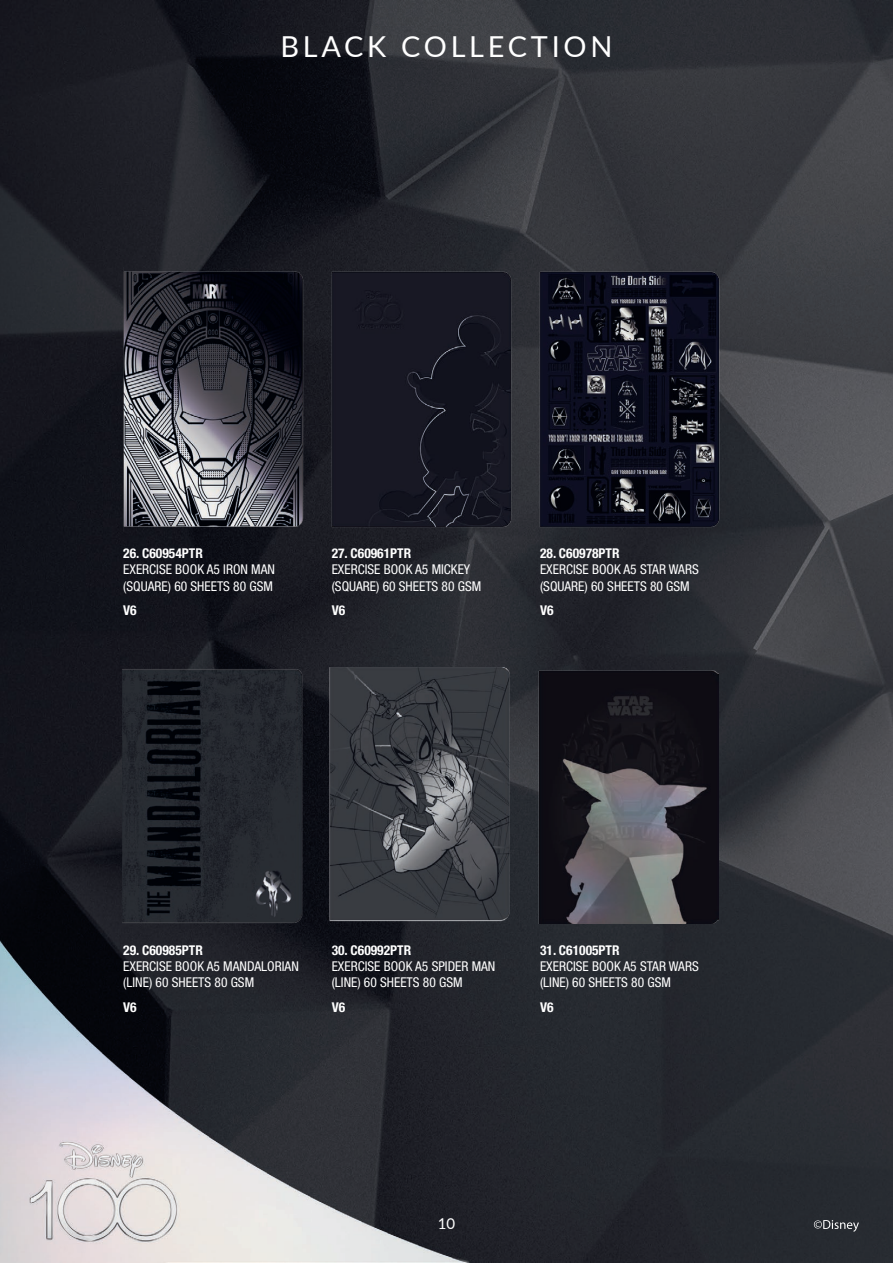
<style>
.page{position:relative;width:893px;height:1263px;background:#fff}
.page>*{position:absolute;margin:0;border:0;box-sizing:border-box;transform-origin:0 0}
.t1{font:28.95px "Lato";letter-spacing:.13em;color:#fff}
.t2{font:15px "Lato";color:#fff}
.t3{font:condensed 13.5px/16.2px "Helvetica Neue LT Std";color:#fff}
.t4{font:700 condensed 13.5px "Helvetica Neue LT Std";color:#fff}
</style>
<div class="page">
<img style="left:0;top:0;width:893px;height:1263px">
<img style="left:93px;top:247px;width:650px;height:319px">
<img style="left:123px;top:667px;width:596px;height:257px">
<svg style="left:814px;top:1220px;width:45px;height:12px"></svg>
<h1 class="t1" style="left:280px;top:26px;width:334px">BLACK COLLECTION</h1>
<p class="t4" style="left:123px;top:545px;width:81px">26. C60954PTR</p>
<p class="t3" style="left:123px;top:561px;width:153px">EXERCISE BOOK A5 IRON MAN (SQUARE) 60 SHEETS 80 GSM</p>
<p class="t4" style="left:123px;top:602px;width:15px">V6</p>
<p class="t4" style="left:332px;top:545px;width:81px">27. C60961PTR</p>
<p class="t3" style="left:332px;top:561px;width:151px">EXERCISE BOOK A5 MICKEY (SQUARE) 60 SHEETS 80 GSM</p>
<p class="t4" style="left:332px;top:602px;width:15px">V6</p>
<p class="t4" style="left:540px;top:545px;width:81px">28. C60978PTR</p>
<p class="t3" style="left:540px;top:561px;width:160px">EXERCISE BOOK A5 STAR WARS (SQUARE) 60 SHEETS 80 GSM</p>
<p class="t4" style="left:540px;top:602px;width:15px">V6</p>
<p class="t4" style="left:123px;top:942px;width:81px">29. C60985PTR</p>
<p class="t3" style="left:123px;top:958px;width:177px">EXERCISE BOOK A5 MANDALORIAN (LINE) 60 SHEETS 80 GSM</p>
<p class="t4" style="left:123px;top:999px;width:15px">V6</p>
<p class="t4" style="left:332px;top:942px;width:81px">30. C60992PTR</p>
<p class="t3" style="left:332px;top:958px;width:165px">EXERCISE BOOK A5 SPIDER MAN (LINE) 60 SHEETS 80 GSM</p>
<p class="t4" style="left:332px;top:999px;width:15px">V6</p>
<p class="t4" style="left:540px;top:942px;width:81px">31. C61005PTR</p>
<p class="t3" style="left:540px;top:958px;width:160px">EXERCISE BOOK A5 STAR WARS (LINE) 60 SHEETS 80 GSM</p>
<p class="t4" style="left:540px;top:999px;width:15px">V6</p>
<p class="t2" style="left:438px;top:1213px;width:19px">10</p>
</div>
